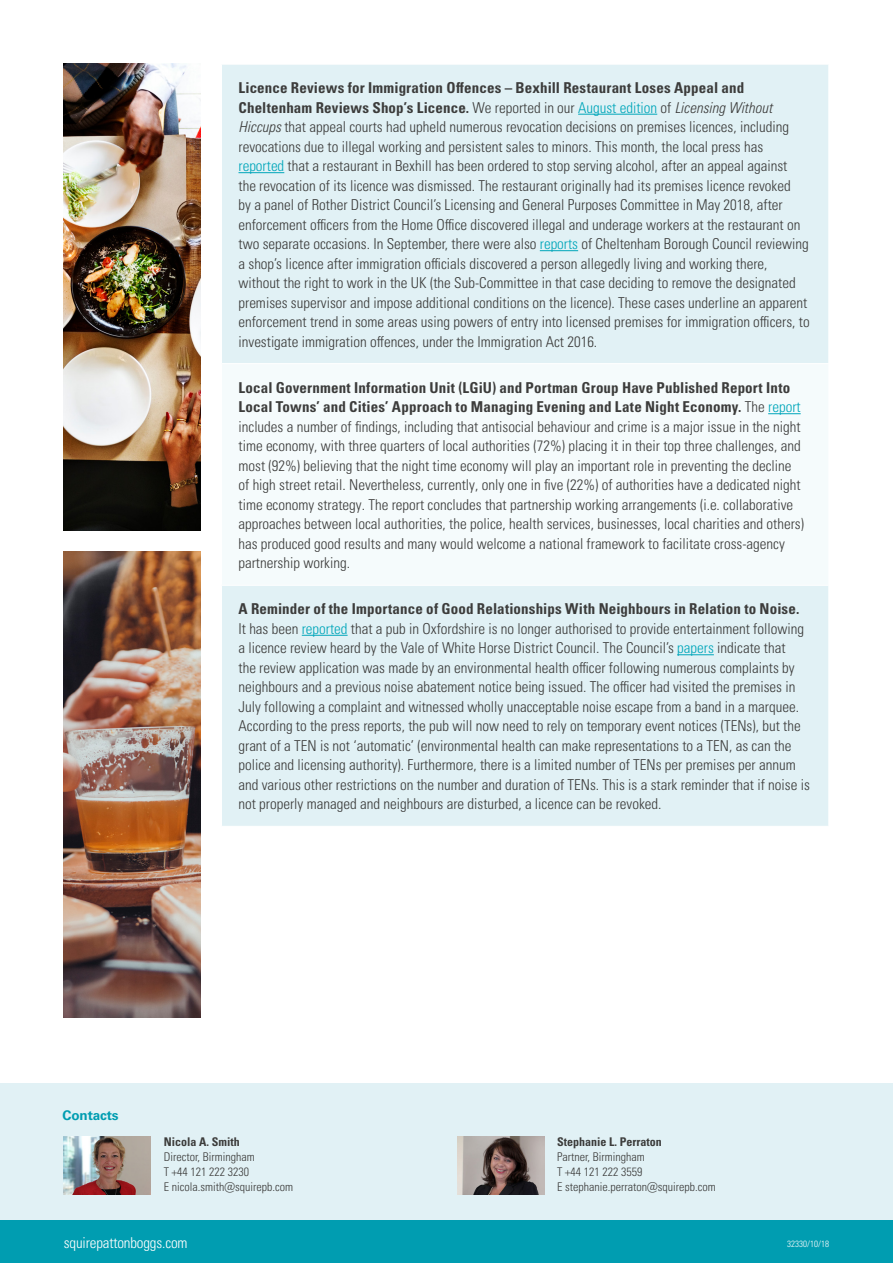
<style>
.page{position:relative;width:893px;height:1263px;background:#fff}
.page>*{position:absolute;margin:0;border:0;box-sizing:border-box;transform-origin:0 0}
.t1{font:15px/19.5px "Univers LTCYR 47 Light Cond";color:#3c3c3b}
.t2{font:15px/19.5px "Univers LTCYR 67 Bold Cond";letter-spacing:.01em;color:#3c3c3b}
.t3{font:15px "Univers LTCYR 47 Light Cond";letter-spacing:-.01em;color:#fff}
.t4{font:700 13.5px "Univers LTCYR 65";letter-spacing:-.01em;color:#009db1}
.t5{font:12px/15px "Univers LTCYR 47 Light Cond";color:#3c3c3b}
.t6{font:12px "Univers LTCYR 67 Bold Cond";color:#3c3c3b}
.t7{font:9px "Univers LTCYR 47 Light Cond";color:#fff}
.s1{font-family:"Univers LTCYR 47 Light Cond"}
.s2{font-family:"Univers LTCYR 47 Light Cond";color:#00a6ba}
.s3{font-family:"Univers LTCYR 47 Light Cond Obl"}
.s4{color:#00a6ba}
</style>
<div class="page">
<div style="left:222px;top:65px;width:606px;height:761px;background:#e1f1f5"></div>
<div style="left:221px;top:364px;width:608px;height:221px;background:#f5fbfc"></div>
<hr style="left:221px;top:363px;width:608px;height:1px;background:#fff">
<hr style="left:221px;top:364px;width:1px;height:221px;background:#fff">
<hr style="left:828px;top:364px;width:1px;height:221px;background:#fff">
<hr style="left:221px;top:585px;width:608px;height:1px;background:#fff">
<hr style="left:578px;top:114px;width:79px;height:1px;background:#00a6ba">
<hr style="left:238px;top:172px;width:46px;height:1px;background:#00a6ba">
<hr style="left:540px;top:250px;width:38px;height:1px;background:#00a6ba">
<hr style="left:768px;top:413px;width:33px;height:1px;background:#00a6ba">
<hr style="left:302px;top:635px;width:46px;height:1px;background:#00a6ba">
<hr style="left:677px;top:654px;width:37px;height:1px;background:#00a6ba">
<div style="left:0;top:1084px;width:893px;height:179px;background:#e1f1f5"></div>
<img style="left:64px;top:1136px;width:87px;height:58px">
<img style="left:457px;top:1136px;width:87px;height:58px">
<div style="left:0;top:1220px;width:893px;height:43px;background:#009db1"></div>
<img style="left:64px;top:64px;width:136px;height:466px">
<img style="left:64px;top:551px;width:136px;height:467px">
<p class="t2" style="left:238px;top:78px;width:535px">Licence Reviews for Immigration Offences – Bexhill Restaurant Loses Appeal and<br>Cheltenham Reviews Shop’s Licence. <span class="s1">We reported in our</span> <span class="s2">August edition</span> <span class="s1">of</span> <span class="s3">Licensing Without</span></p>
<p class="t1" style="left:238px;top:116px;width:573px"><span class="s3">Hiccups</span> that appeal courts had upheld numerous revocation decisions on premises licences, including revocations due to illegal working and persistent sales to minors. This month, the local press has <span class="s4">reported</span> that a restaurant in Bexhill has been ordered to stop serving alcohol, after an appeal against<br>the revocation of its licence was dismissed. The restaurant originally had its premises licence revoked<br>by a panel of Rother District Council’s Licensing and General Purposes Committee in May 2018, after enforcement officers from the Home Office discovered illegal and underage workers at the restaurant on two separate occasions. In September, there were also <span class="s4">reports</span> of Cheltenham Borough Council reviewing a shop’s licence after immigration officials discovered a person allegedly living and working there, without the right to work in the UK (the Sub-Committee in that case deciding to remove the designated premises supervisor and impose additional conditions on the licence). These cases underline an apparent enforcement trend in some areas using powers of entry into licensed premises for immigration officers, to investigate immigration offences, under the Immigration Act 2016.</p>
<p class="t2" style="left:238px;top:377px;width:564px">Local Government Information Unit (LGiU) and Portman Group Have Published Report Into<br>Local Towns’ and Cities’ Approach to Managing Evening and Late Night Economy. <span class="s1">The</span> <span class="s2">report</span></p>
<p class="t1" style="left:238px;top:416px;width:567px">includes a number of findings, including that antisocial behaviour and crime is a major issue in the night time economy, with three quarters of local authorities (72%) placing it in their top three challenges, and most (92%) believing that the night time economy will play an important role in preventing the decline of high street retail. Nevertheless, currently, only one in five (22%) of authorities have a dedicated night time economy strategy. The report concludes that partnership working arrangements (i.e. collaborative approaches between local authorities, the police, health services, businesses, local charities and others) has produced good results and many would welcome a national framework to facilitate cross-agency partnership working.</p>
<p class="t2" style="left:238px;top:599px;width:562px">A Reminder of the Importance of Good Relationships With Neighbours in Relation to Noise.</p>
<p class="t1" style="left:238px;top:618px;width:573px">It has been <span class="s4">reported</span> that a pub in Oxfordshire is no longer authorised to provide entertainment following a licence review heard by the Vale of White Horse District Council. The Council’s <span class="s4">papers</span> indicate that<br>the review application was made by an environmental health officer following numerous complaints by neighbours and a previous noise abatement notice being issued. The officer had visited the premises in July following a complaint and witnessed wholly unacceptable noise escape from a band in a marquee.<br>According to the press reports, the pub will now need to rely on temporary event notices (TENs), but the grant of a TEN is not ‘automatic’ (environmental health can make representations to a TEN, as can the police and licensing authority). Furthermore, there is a limited number of TENs per premises per annum and various other restrictions on the number and duration of TENs. This is a stark reminder that if noise is not properly managed and neighbours are disturbed, a licence can be revoked.</p>
<p class="t4" style="left:63px;top:1106px;width:58px">Contacts</p>
<p class="t6" style="left:164px;top:1134px;width:78px">Nicola A. Smith</p>
<p class="t5" style="left:164px;top:1148px;width:131px">Director, Birmingham<br>T +44 121 222 3230<br>E nicola.smith@squirepb.com</p>
<p class="t6" style="left:557px;top:1134px;width:106px">Stephanie L. Perraton</p>
<p class="t5" style="left:557px;top:1148px;width:160px">Partner, Birmingham<br>T +44 121 222 3559<br>E stephanie.perraton@squirepb.com</p>
<p class="t3" style="left:64px;top:1232px;width:125px">squirepattonboggs.com</p>
<p class="t7" style="left:787px;top:1237px;width:43px">32330/10/18</p>
</div>
